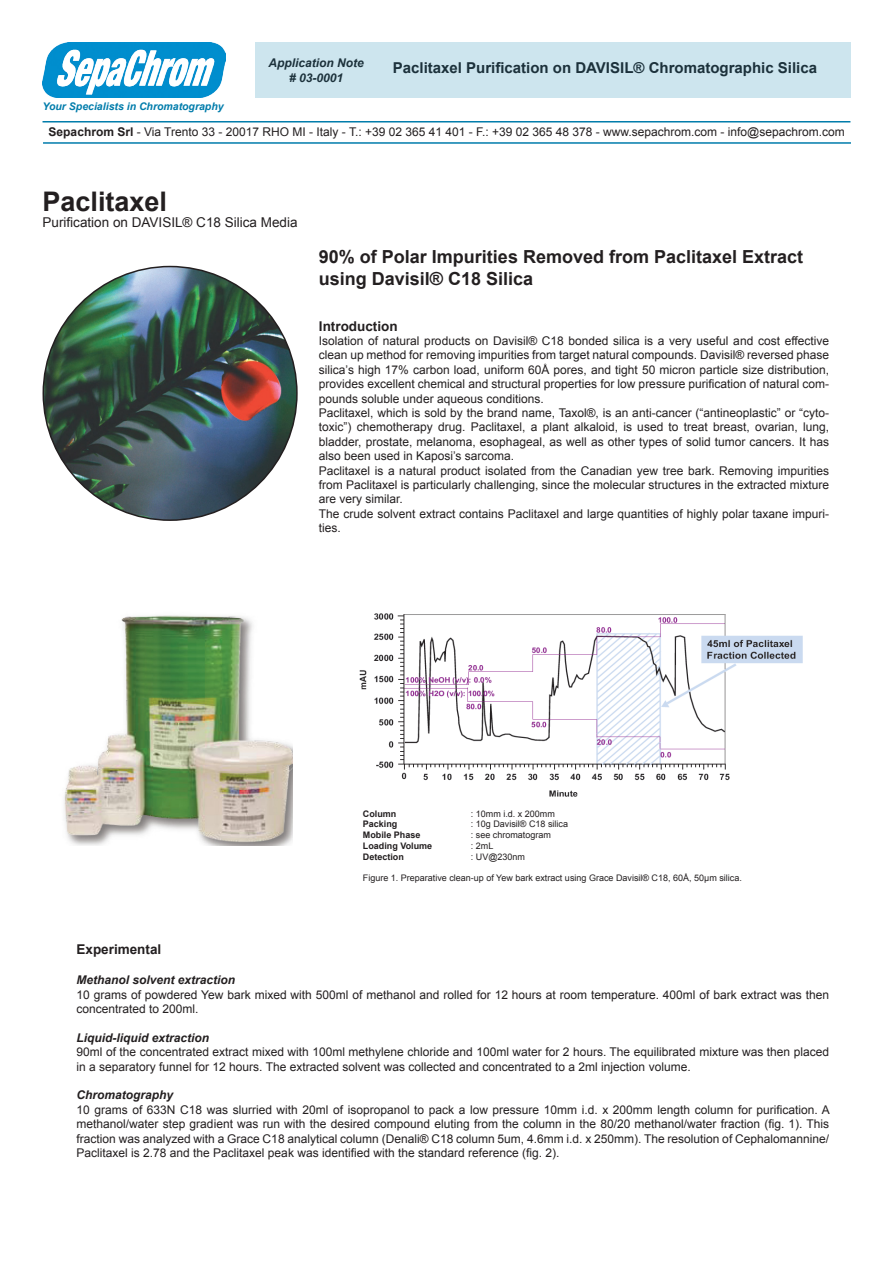
<style>
.page{position:relative;width:893px;height:1263px;background:#fff}
.page>*{position:absolute;margin:0;border:0;box-sizing:border-box;transform-origin:0 0}
.t1{font:700 27px "Arial";color:#231f20}
.t2{font:700 18px/21.6px "Arial";color:#231f20}
.t3{font:700 15px "Arial";color:#231f20}
.t4{font:13.5px "Arial";color:#231f20}
.t5{font:700 13.5px "Arial";color:#231f20}
.t6{font:12px/14.4px "Arial";color:#231f20;text-align:justify}
.t7{font:italic 700 12px "Arial";color:#231f20}
.t8{font:italic 700 10.5px "Arial";color:#007cab}
.t9{font:9px "Arial";color:#231f20}
.t10{font:700 9px "Arial";color:#231f20}
.s1{font-weight:700}
</style>
<div class="page">
<img style="left:43px;top:43px;width:182px;height:55px">
<hr style="left:43px;top:121px;width:807px;height:1px;background:#007cab">
<hr style="left:43px;top:142px;width:808px;height:2px;background:#007cab">
<div style="left:255px;top:43px;width:595px;height:55px;background:#cde5ee"></div>
<img style="left:43px;top:266px;width:254px;height:254px;border-radius:127px">
<img style="left:359px;top:613px;width:444px;height:183px">
<img style="left:64px;top:615px;width:228px;height:231px">
<p class="t8" style="left:43px;top:100px;width:183px">Your Specialists in Chromatography</p>
<p class="t7" style="left:268px;top:55px;width:97px">Application Note</p>
<p class="t7" style="left:289px;top:70px;width:56px"># 03-0001</p>
<p class="t3" style="left:393px;top:58px;width:426px">Paclitaxel Purification on DAVISIL® Chromatographic Silica</p>
<p class="t6" style="left:49px;top:124px;width:798px"><span class="s1">Sepachrom Srl</span> - Via Trento 33 - 20017 RHO MI - Italy - T.: +39 02 365 41 401 - F.: +39 02 365 48 378 - www.sepachrom.com - info@sepachrom.com</p>
<p class="t1" style="left:43px;top:184px;width:126px">Paclitaxel</p>
<p class="t4" style="left:43px;top:214px;width:257px">Purification on DAVISIL® C18 Silica Media</p>
<p class="t2" style="left:319px;top:247px;width:486px">90% of Polar Impurities Removed from Paclitaxel Extract using Davisil® C18 Silica</p>
<p class="t5" style="left:319px;top:317px;width:80px">Introduction</p>
<p class="t6" style="left:319px;top:334px;width:512px">Isolation of natural products on Davisil® C18 bonded silica is a very useful and cost effective clean up method for removing impurities from target natural compounds. Davisil® reversed phase silica’s high 17% carbon load, uniform 60Å pores, and tight 50 micron particle size distribution, provides excellent chemical and structural properties for low pressure purification of natural com&shy;pounds soluble under aqueous conditions.</p>
<p class="t6" style="left:319px;top:406px;width:512px">Paclitaxel, which is sold by the brand name, Taxol®, is an anti-cancer (“antineoplastic” or “cyto&shy;toxic”) chemotherapy drug. Paclitaxel, a plant alkaloid, is used to treat breast, ovarian, lung, bladder, prostate, melanoma, esophageal, as well as other types of solid tumor cancers. It has also been used in Kaposi’s sarcoma.</p>
<p class="t6" style="left:319px;top:463px;width:512px">Paclitaxel is a natural product isolated from the Canadian yew tree bark. Removing impurities from Paclitaxel is particularly challenging, since the molecular structures in the extracted mixture are very similar.</p>
<p class="t6" style="left:319px;top:506px;width:512px">The crude solvent extract contains Paclitaxel and large quantities of highly polar taxane impuri&shy;ties.</p>
<p class="t10" style="left:363px;top:807px;width:35px">Column</p>
<p class="t9" style="left:471px;top:807px;width:86px">: 10mm i.d. x 200mm</p>
<p class="t10" style="left:363px;top:818px;width:36px">Packing</p>
<p class="t9" style="left:471px;top:818px;width:99px">: 10g Davisil® C18 silica</p>
<p class="t10" style="left:363px;top:829px;width:59px">Mobile Phase</p>
<p class="t9" style="left:471px;top:829px;width:82px">: see chromatogram</p>
<p class="t10" style="left:363px;top:840px;width:71px">Loading Volume</p>
<p class="t9" style="left:471px;top:840px;width:24px">: 2mL</p>
<p class="t10" style="left:363px;top:851px;width:43px">Detection</p>
<p class="t9" style="left:471px;top:851px;width:56px">: UV@230nm</p>
<p class="t9" style="left:363px;top:872px;width:380px">Figure 1. Preparative clean-up of Yew bark extract using Grace Davisil® C18, 60Å, 50μm silica.</p>
<p class="t5" style="left:77px;top:940px;width:86px">Experimental</p>
<p class="t7" style="left:77px;top:972px;width:160px">Methanol solvent extraction</p>
<p class="t6" style="left:77px;top:987px;width:754px">10 grams of powdered Yew bark mixed with 500ml of methanol and rolled for 12 hours at room temperature. 400ml of bark extract was then concentrated to 200ml.</p>
<p class="t7" style="left:77px;top:1030px;width:134px">Liquid-liquid extraction</p>
<p class="t6" style="left:77px;top:1045px;width:754px">90ml of the concentrated extract mixed with 100ml methylene chloride and 100ml water for 2 hours. The equilibrated mixture was then placed in a separatory funnel for 12 hours. The extracted solvent was collected and concentrated to a 2ml injection volume.</p>
<p class="t7" style="left:77px;top:1087px;width:98px">Chromatography</p>
<p class="t6" style="left:77px;top:1102px;width:755px">10 grams of 633N C18 was slurried with 20ml of isopropanol to pack a low pressure 10mm i.d. x 200mm length column for purification. A methanol/water step gradient was run with the desired compound eluting from the column in the 80/20 methanol/water fraction (fig. 1). This fraction was analyzed with a Grace C18 analytical column (Denali® C18 column 5um, 4.6mm i.d. x 250mm). The resolution of Cephalomannine/ Paclitaxel is 2.78 and the Paclitaxel peak was identified with the standard reference (fig. 2).</p>
</div>
